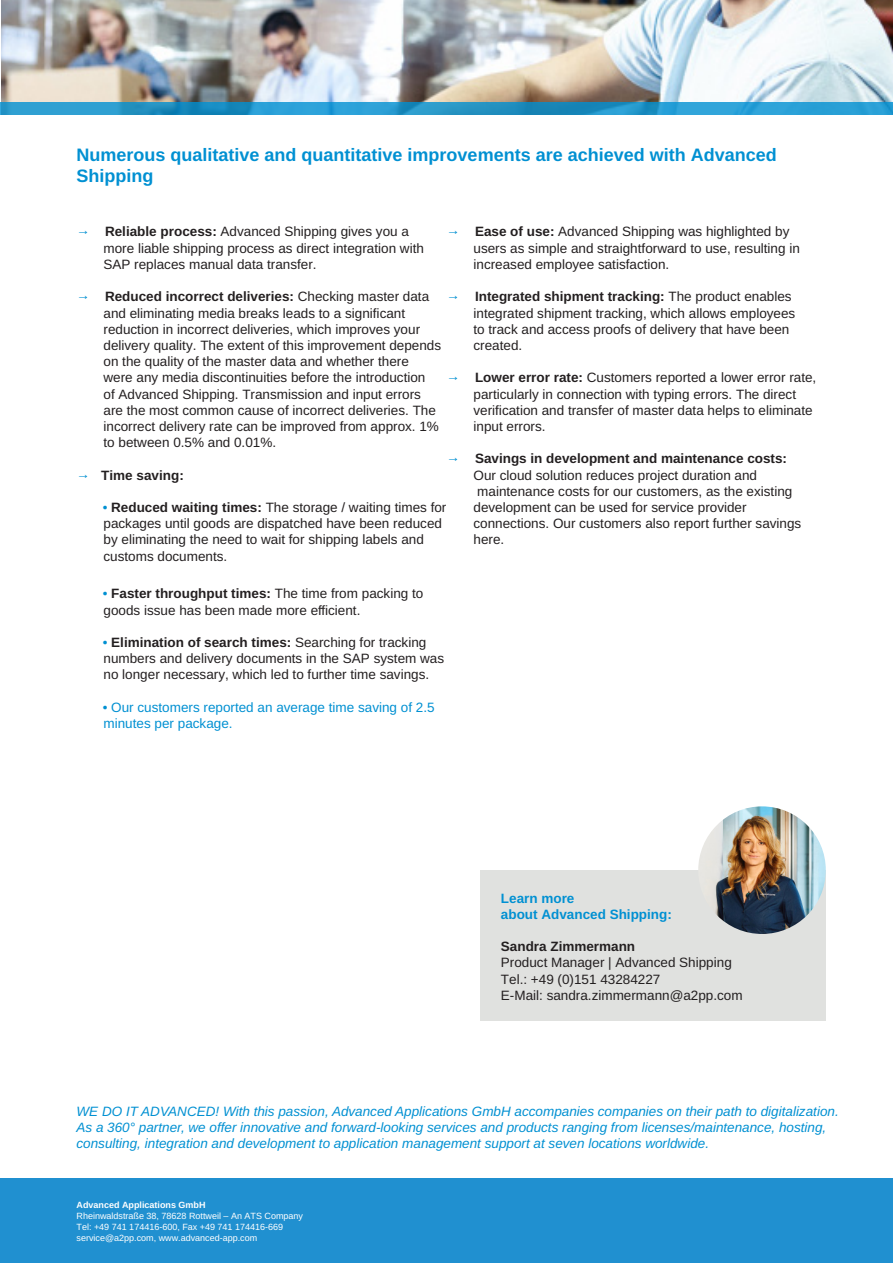
<style>
.page{position:relative;width:893px;height:1263px;background:#fff}
.page>*{position:absolute;margin:0;border:0;box-sizing:border-box;transform-origin:0 0}
.t1{font:18px/21.6px "Arimo";color:#0090d2}
.t2{font:13.5px/16.2px "Arimo";color:#231f20}
.t3{font:italic 13.5px/16.2px "Arimo";color:#0090d2}
.t4{font:13.5px/16.2px "Arimo";color:#0090d2}
.t5{font:9px "Arimo";color:#fff}
.s1{color:#0090d2}
</style>
<div class="page">
<img style="left:1px;top:0;width:892px;height:102px">
<svg style="left:0;top:102px;width:893px;height:13px;background:#2597cb"></svg>
<div style="left:0;top:1178px;width:893px;height:85px;background:#2090d0"></div>
<div style="left:481px;top:870px;width:345px;height:150px;background:#e0e1df"></div>
<img style="left:698px;top:806px;width:128px;height:128px;border-radius:64px">
<p class="t1" style="left:77px;top:144px;width:702px">Numerous qualitative and quantitative improvements are achieved with Advanced<br>Shipping</p>
<p class="t2" style="left:104px;top:224px;width:322px;text-indent:-27px"><span class="s1">→</span> Reliable process: Advanced Shipping gives you a more liable shipping process as direct integration with<br>SAP replaces manual data transfer.</p>
<p class="t2" style="left:104px;top:289px;width:339px;text-indent:-27px"><span class="s1">→</span> Reduced incorrect deliveries: Checking master data and eliminating media breaks leads to a significant reduction in incorrect deliveries, which improves your delivery quality. The extent of this improvement depends on the quality of the master data and whether there were any media discontinuities before the introduction<br>of Advanced Shipping. Transmission and input errors are the most common cause of incorrect deliveries. The incorrect delivery rate can be improved from approx. 1% to between 0.5% and 0.01%.</p>
<p class="t2" style="left:77px;top:467px;width:109px"><span class="s1">→</span> Time saving:</p>
<p class="t2" style="left:103px;top:499px;width:345px"><span class="s1">•</span> Reduced waiting times: The storage / waiting times for packages until goods are dispatched have been reduced by eliminating the need to wait for shipping labels and customs documents.</p>
<p class="t2" style="left:103px;top:586px;width:322px"><span class="s1">•</span> Faster throughput times: The time from packing to goods issue has been made more efficient.</p>
<p class="t2" style="left:103px;top:634px;width:343px"><span class="s1">•</span> Elimination of search times: Searching for tracking numbers and delivery documents in the SAP system was no longer necessary, which led to further time savings.</p>
<p class="t4" style="left:103px;top:699px;width:333px">• Our customers reported an average time saving of 2.5 minutes per package.</p>
<p class="t2" style="left:473px;top:224px;width:328px;text-indent:-27px"><span class="s1">→</span> Ease of use: Advanced Shipping was highlighted by users as simple and straightforward to use, resulting in increased employee satisfaction.</p>
<p class="t2" style="left:473px;top:289px;width:323px;text-indent:-27px"><span class="s1">→</span> Integrated shipment tracking: The product enables integrated shipment tracking, which allows employees to track and access proofs of delivery that have been created.</p>
<p class="t2" style="left:473px;top:370px;width:344px;text-indent:-27px"><span class="s1">→</span> Lower error rate: Customers reported a lower error rate, particularly in connection with typing errors. The direct verification and transfer of master data helps to eliminate input errors.</p>
<p class="t2" style="left:473px;top:451px;width:329px;text-indent:-27px"><span class="s1">→</span> Savings in development and maintenance costs:<br>Our cloud solution reduces project duration and maintenance costs for our customers, as the existing development can be used for service provider connections. Our customers also report further savings here.</p>
<p class="t4" style="left:501px;top:890px;width:173px">Learn more<br>about Advanced Shipping:</p>
<p class="t2" style="left:501px;top:939px;width:136px">Sandra Zimmermann</p>
<p class="t2" style="left:501px;top:955px;width:232px">Product Manager | Advanced Shipping</p>
<p class="t2" style="left:501px;top:971px;width:161px">Tel.: +49 (0)151 43284227</p>
<p class="t2" style="left:501px;top:987px;width:243px">E-Mail: sandra.zimmermann@a2pp.com</p>
<p class="t3" style="left:77px;top:1103px;width:764px">WE DO IT ADVANCED! With this passion, Advanced Applications GmbH accompanies companies on their path to digitalization.<br>As a 360° partner, we offer innovative and forward-looking services and products ranging from licenses/maintenance, hosting, consulting, integration and development to application management support at seven locations worldwide.</p>
<p class="t5" style="left:77px;top:1199px;width:131px">Advanced Applications GmbH</p>
<p class="t5" style="left:77px;top:1210px;width:228px">Rheinwaldstraße 38, 78628 Rottweil – An ATS Company</p>
<p class="t5" style="left:77px;top:1220px;width:208px">Tel: +49 741 174416-600, Fax +49 741 174416-669</p>
<p class="t5" style="left:77px;top:1231px;width:182px">service@a2pp.com, www.advanced-app.com</p>
</div>
